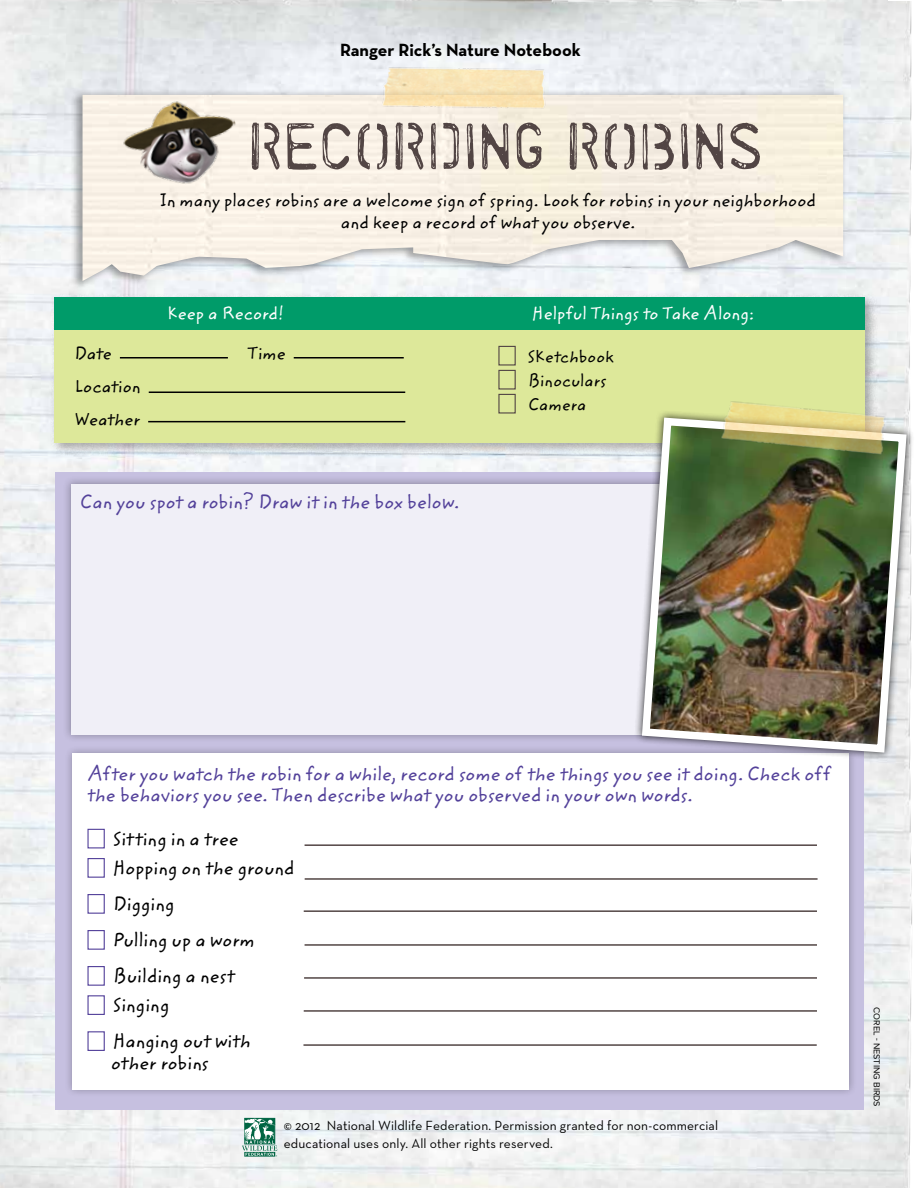
<style>
.page{position:relative;width:918px;height:1188px;background:#fff}
.page>*{position:absolute;margin:0;border:0;box-sizing:border-box;transform-origin:0 0}
.t1{font:60px "Bad Neighborhood Openhouse";letter-spacing:-.015em;color:#524544}
.t2{font:19.5px/21.8px "Zemke Hand ITC";color:#53419a}
.t3{font:19.5px/36px "Zemke Hand ITC";letter-spacing:.005em;color:#000}
.t4{font:18px/33px "Zemke Hand ITC";color:#000}
.t5{font:18px "Zemke Hand ITC";color:#fff}
.t6{font:700 18px "Neutraface Text";letter-spacing:-.005em;color:#000}
.t7{font:17.25px/24px "Zemke Hand ITC";letter-spacing:.005em;color:#000}
.t8{font:13.5px/18px "Neutraface Text";letter-spacing:.01em;color:#000}
.t9{font:9px "Proxima Nova";color:#000}
</style>
<div class="page">
<div style="left:70px;top:89px;width:777px;height:202px;background:#000;opacity:.35"></div>
<img style="left:83px;top:95px;width:760px;height:186px">
<svg style="left:242px;top:1118px;width:35px;height:39px"></svg>
<div style="left:55px;top:472px;width:809px;height:638px;background:#c6c0e0"></div>
<div style="left:64px;top:745px;width:793px;height:352px;background:#000;opacity:.3"></div>
<div style="left:72px;top:753px;width:777px;height:336px;background:#fff"></div>
<div style="left:62px;top:476px;width:794px;height:267px;background:#000;opacity:.3"></div>
<div style="left:71px;top:484px;width:776px;height:250px;background:#f0eff7"></div>
<div style="left:51px;top:293px;width:827px;height:163px;background:#000;opacity:.3"></div>
<div style="left:54px;top:297px;width:811px;height:146px;background:#dde89a"></div>
<div style="left:54px;top:297px;width:811px;height:32px;background:#009b69"></div>
<div style="left:498px;top:346px;width:18px;height:20px;border:1px solid #524544"></div>
<div style="left:498px;top:370px;width:18px;height:20px;border:1px solid #524544"></div>
<div style="left:498px;top:394px;width:18px;height:20px;border:1px solid #524544"></div>
<hr style="left:120px;top:357px;width:108px;height:2px;background:#000">
<hr style="left:294px;top:357px;width:110px;height:2px;background:#000">
<hr style="left:149px;top:392px;width:256px;height:1px;background:#000">
<hr style="left:148px;top:421px;width:257px;height:1px;background:#000">
<img style="left:375px;top:60px;width:179px;height:64px">
<img style="left:121px;top:96px;width:119px;height:95px">
<div style="left:634px;top:410px;width:280px;height:350px;background:#000;opacity:.75"></div>
<img style="left:638px;top:414px;width:273px;height:343px">
<img style="left:712px;top:393px;width:184px;height:79px">
<hr style="left:305px;top:844px;width:512px;height:2px;background:#524544">
<hr style="left:305px;top:944px;width:512px;height:2px;background:#524544">
<hr style="left:305px;top:878px;width:513px;height:2px;background:#524544">
<hr style="left:304px;top:977px;width:513px;height:2px;background:#524544">
<hr style="left:304px;top:910px;width:513px;height:2px;background:#524544">
<hr style="left:304px;top:1010px;width:513px;height:2px;background:#524544">
<hr style="left:303px;top:1044px;width:514px;height:2px;background:#524544">
<div style="left:87px;top:829px;width:18px;height:19px;border:1px solid #53419a"></div>
<div style="left:87px;top:858px;width:18px;height:20px;border:1px solid #53419a"></div>
<div style="left:87px;top:894px;width:18px;height:20px;border:1px solid #53419a"></div>
<div style="left:87px;top:930px;width:18px;height:20px;border:1px solid #53419a"></div>
<div style="left:87px;top:966px;width:18px;height:20px;border:1px solid #53419a"></div>
<div style="left:87px;top:995px;width:18px;height:20px;border:1px solid #53419a"></div>
<div style="left:87px;top:1031px;width:18px;height:20px;border:1px solid #53419a"></div>
<p class="t6" style="left:340px;top:38px;width:242px">Ranger Rick’s Nature Notebook</p>
<h1 class="t1" style="left:248px;top:105px;width:518px">RECORDING ROBINS</h1>
<p class="t4" style="left:160px;top:190px;width:657px;line-height:21.8px;text-align:center">In many places robins are a welcome sign of spring. Look for robins in your neighborhood and keep a record of what you observe.</p>
<p class="t5" style="left:167px;top:300px;width:119px">Keep a Record!</p>
<p class="t5" style="left:532px;top:300px;width:223px">Helpful Things to Take Along:</p>
<p class="t4" style="left:74px;top:337px;width:39px">Date</p>
<p class="t4" style="left:248px;top:337px;width:40px">Time</p>
<p class="t4" style="left:74px;top:370px;width:68px">Location<br>Weather</p>
<p class="t2" style="left:80px;top:492px;width:381px">Can you spot a robin? Draw it in the box below.</p>
<p class="t7" style="left:528px;top:345px;width:88px">SKetchbook<br>Binoculars<br>Camera</p>
<p class="t2" style="left:87px;top:763px;width:746px">After you watch the robin for a while, record some of the things you see it doing. Check off the behaviors you see. Then describe what you observed in your own words.</p>
<p class="t3" style="left:113px;top:825px;width:183px;line-height:29.2px">Sitting in a tree<br>Hopping on the ground</p>
<p class="t3" style="left:113px;top:887px;width:143px">Digging<br>Pulling up a worm<br>Building a nest</p>
<p class="t3" style="left:113px;top:988px;width:139px">Singing<br>Hanging out with</p>
<p class="t3" style="left:111px;top:1046px;width:99px">other robins</p>
<p class="t8" style="left:284px;top:1116px;width:436px">© 2012 National Wildlife Federation. Permission granted for non-commercial educational uses only. All other rights reserved.</p>
<p class="t9" style="left:882px;top:1007px;width:101px;rotate:90deg">Corel - Nesting Birds</p>
</div>
